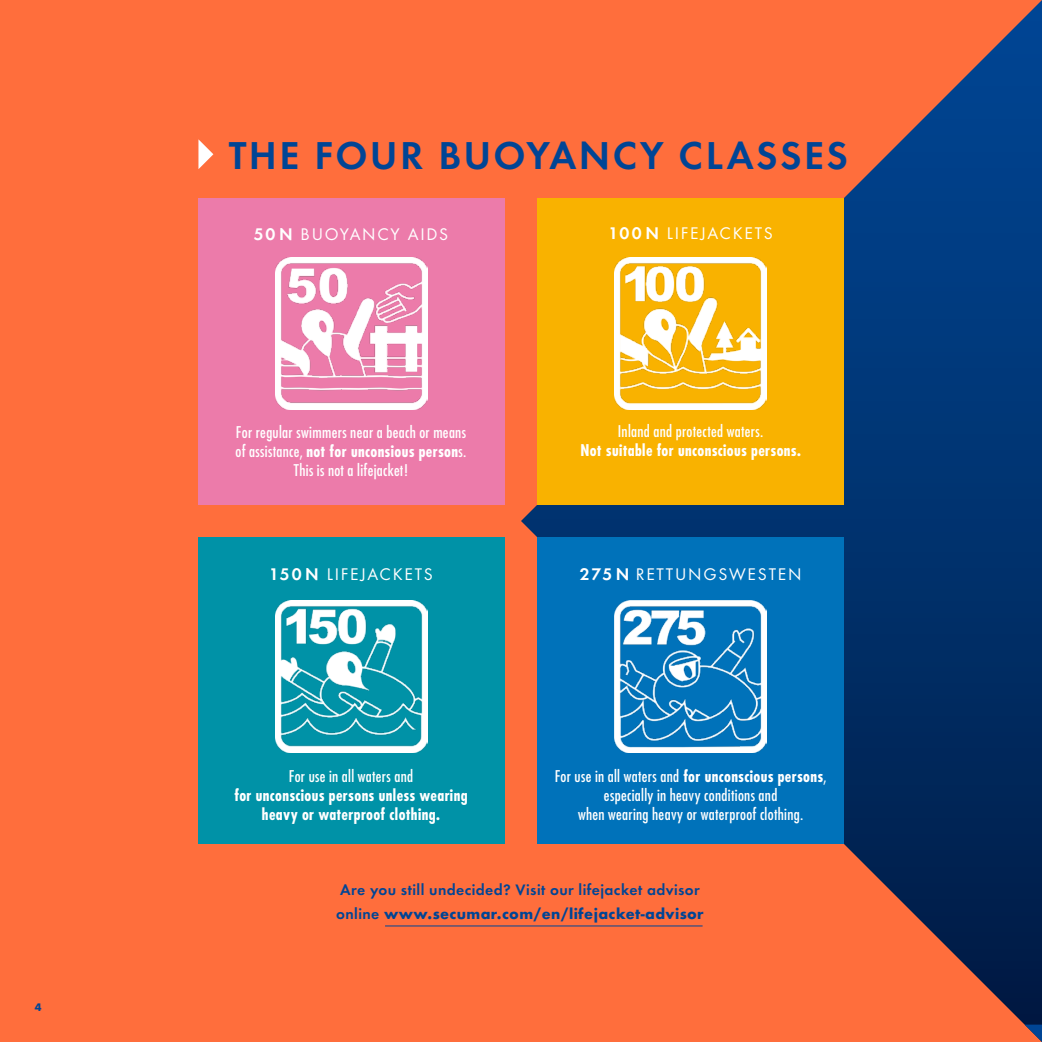
<style>
.page{position:relative;width:1042px;height:1042px;background:#ff6e3c}
.page>*{position:absolute;margin:0;border:0;box-sizing:border-box;transform-origin:0 0}
.t1{font:600 40.25px "Futura T";letter-spacing:.06em;color:#004595}
.t2{font:17.5px "Futura T";letter-spacing:.1em;color:#fff}
.t3{font:condensed 15.75px/18.9px "Futura";letter-spacing:.02em;color:#fff;text-align:center}
.t4{font:700 condensed 15.75px/18.9px "Futura";letter-spacing:.025em;color:#fff;text-align:center}
.t5{font:600 15.75px/24.5px "Futura T";letter-spacing:.025em;color:#004595}
.t6{font:700 11.38px "Futura T";color:#004595}
.s1{font-weight:600}
.s2{font-weight:700}
</style>
<div class="page">
<svg style="left:521px;top:0;width:521px;height:1024px"></svg>
<svg style="left:1024px;top:1024px;width:18px;height:18px"></svg>
<div style="left:199px;top:198px;width:306px;height:306px;background:#ec7baa"></div>
<div style="left:537px;top:198px;width:306px;height:306px;background:#f9b200"></div>
<img style="left:275px;top:257px;width:152px;height:152px">
<img style="left:615px;top:257px;width:151px;height:152px">
<hr style="left:385px;top:925px;width:317px;height:1px;background:#004595">
<svg style="left:198px;top:139px;width:15px;height:30px"></svg>
<div style="left:199px;top:537px;width:306px;height:307px;background:#0092a7"></div>
<div style="left:537px;top:537px;width:306px;height:307px;background:#0072ba"></div>
<img style="left:615px;top:601px;width:151px;height:152px">
<img style="left:275px;top:601px;width:152px;height:152px">
<p class="t6" style="left:35px;top:1000px;width:8px">4</p>
<h1 class="t1" style="left:229px;top:131px;width:620px">THE FOUR BUOYANCY CLASSES</h1>
<p class="t2" style="left:254px;top:223px;width:196px"><span class="s1">50N</span> BUOYANCY AIDS</p>
<p class="t2" style="left:608px;top:223px;width:166px"><span class="s1">100N</span> LIFEJACKETS</p>
<p class="t3" style="left:235px;top:423px;width:232px">For regular swimmers near a beach or means of assistance, <span class="s2">not for unconsious person</span>s.<br>This is not a lifejacket!</p>
<p class="t3" style="left:618px;top:422px;width:147px">Inland and protected waters.</p>
<p class="t4" style="left:580px;top:441px;width:222px">Not suitable for unconscious persons.</p>
<p class="t2" style="left:269px;top:564px;width:165px"><span class="s1">150N</span> LIFEJACKETS</p>
<p class="t2" style="left:580px;top:564px;width:223px"><span class="s1">275N</span> RETTUNGSWESTEN</p>
<p class="t3" style="left:289px;top:766px;width:126px">For use in all waters and</p>
<p class="t4" style="left:234px;top:785px;width:235px">for unconscious persons unless wearing heavy or waterproof clothing.</p>
<p class="t3" style="left:555px;top:766px;width:273px">For use in all waters and <span class="s2">for unconscious persons</span>, especially in heavy conditions and<br>when wearing heavy or waterproof clothing.</p>
<p class="t5" style="left:336px;top:877px;width:369px">Are you still undecided? Visit our lifejacket advisor online <span class="s2">www.secumar.com/en/lifejacket-advisor</span></p>
</div>
